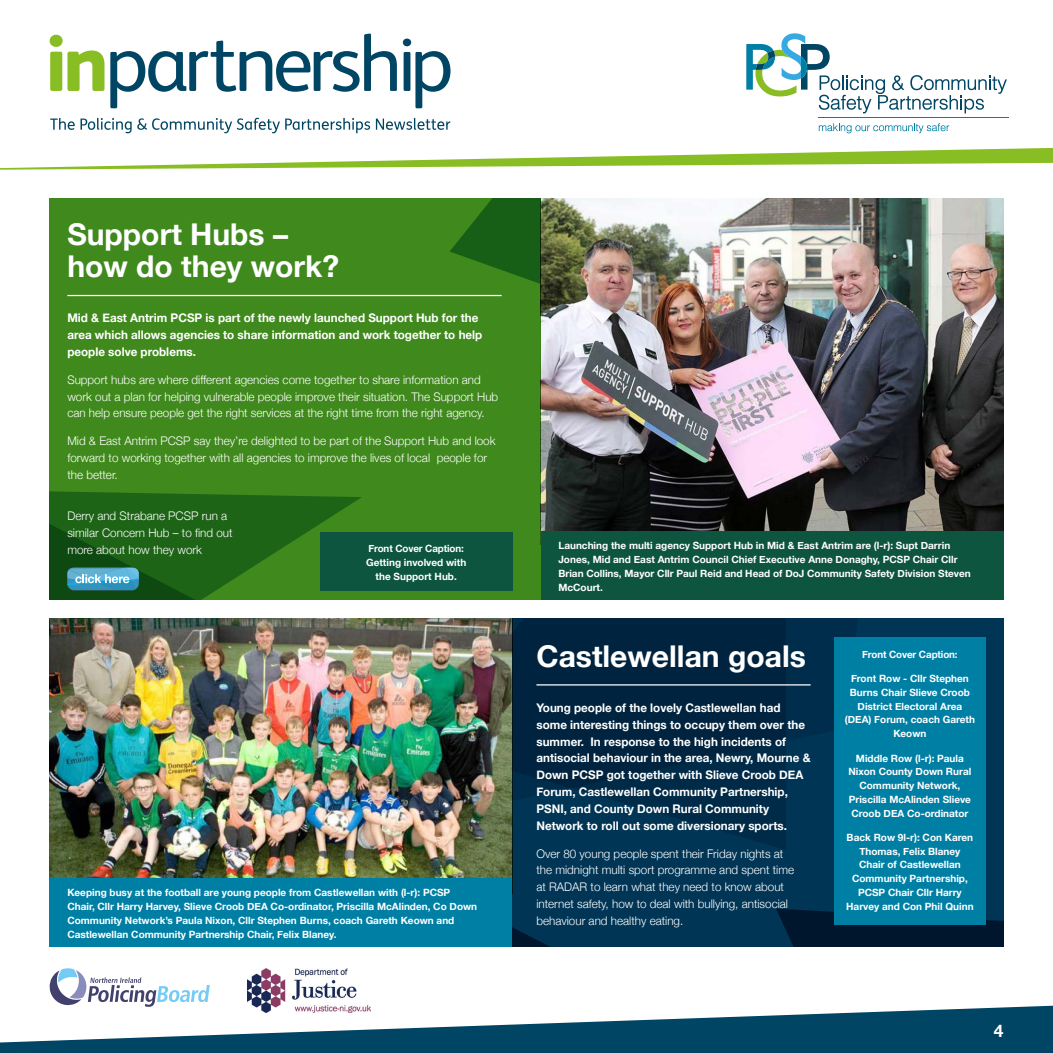
<style>
.page{position:relative;width:1053px;height:1053px;background:#fff}
.page>*{position:absolute;margin:0;border:0;box-sizing:border-box;transform-origin:0 0}
._3_0_Header{font:700 30px/32.5px "Helvetica Neue";color:#fff}
.t1{font:700 17.38px "Helvetica Neue";color:#fff}
._1_0_Body{font:300 11.88px/16.9px "Helvetica Neue";color:#fff}
._2_0_Leadin{font:700 11.88px/16.9px "Helvetica Neue";color:#fff}
._4_0_Caption{font:700 10px/13.8px "Helvetica Neue";color:#fff;text-align:center}
</style>
<div class="page">
<svg style="left:0;top:1005px;width:1052px;height:47px;fill:#004563"></svg>
<svg style="left:7px;top:33px;width:1045px;height:135px"></svg>
<svg style="left:818px;top:123px;width:131px;height:10px"></svg>
<hr style="left:818px;top:117px;width:190px;height:1px;background:#007fa5">
<svg style="left:746px;top:33px;width:260px;height:80px"></svg>
<svg style="left:50px;top:35px;width:54px;height:56px"></svg>
<svg style="left:110px;top:34px;width:287px;height:74px"></svg>
<svg style="left:403px;top:39px;width:47px;height:69px"></svg>
<svg style="left:50px;top:118px;width:320px;height:15px"></svg>
<svg style="left:376px;top:118px;width:74px;height:12px"></svg>
<svg style="left:49px;top:968px;width:161px;height:38px"></svg>
<img style="left:248px;top:968px;width:122px;height:44px">
<img style="left:50px;top:618px;width:462px;height:259px">
<svg style="left:512px;top:618px;width:491px;height:328px;background:#00314f"></svg>
<svg style="left:512px;top:618px;width:274px;height:231px;background:#002844"></svg>
<hr style="left:536px;top:684px;width:274px;height:1px;background:#fff">
<div style="left:50px;top:877px;width:462px;height:69px;background:#007fa5"></div>
<div style="left:834px;top:637px;width:151px;height:288px;background:#007fa5"></div>
<img style="left:540px;top:198px;width:463px;height:332px">
<div style="left:50px;top:198px;width:490px;height:401px;background:#408a1d"></div>
<svg style="left:449px;top:198px;width:91px;height:187px;background:#337c1b"></svg>
<hr style="left:67px;top:295px;width:434px;height:1px;background:#fff">
<div style="left:540px;top:530px;width:463px;height:69px;background:#0e553f"></div>
<div style="left:320px;top:532px;width:192px;height:58px;background:#0e553f"></div>
<svg style="left:50px;top:443px;width:312px;height:156px;background:#2d7421"></svg>
<p class="_3_0_Header" style="left:67px;top:218px;width:273px">Support Hubs – how do they work?</p>
<p class="_2_0_Leadin" style="left:67px;top:310px;width:416px">Mid &amp; East Antrim PCSP is part of the newly launched Support Hub for the area which allows agencies to share information and work together to help people solve problems.</p>
<p class="_1_0_Body" style="left:67px;top:370px;width:432px">Support hubs are where different agencies come together to share information and work out a plan for helping vulnerable people improve their situation. The Support Hub can help ensure people get the right services at the right time from the right agency.</p>
<p class="_1_0_Body" style="left:67px;top:431px;width:429px">Mid &amp; East Antrim PCSP say they’re delighted to be part of the Support Hub and look forward to working together with all agencies to improve the lives of local people for the better.</p>
<p class="_1_0_Body" style="left:67px;top:506px;width:167px">Derry and Strabane PCSP run a similar Concern Hub – to find out more about how they work</p>
<p class="_4_0_Caption" style="left:368px;top:542px;width:97px">Front Cover Caption:</p>
<p class="_4_0_Caption" style="left:366px;top:556px;width:102px">Getting involved with the Support Hub.</p>
<p class="_4_0_Caption" style="left:67px;top:886px;width:411px;text-align:left">Keeping busy at the football are young people from Castlewellan with (l-r): PCSP Chair, Cllr Harry Harvey, Slieve Croob DEA Co-ordinator, Priscilla McAlinden, Co Down Community Network’s Paula Nixon, Cllr Stephen Burns, coach Gareth Keown and Castlewellan Community Partnership Chair, Felix Blaney.</p>
<p class="_4_0_Caption" style="left:558px;top:539px;width:414px;text-align:left">Launching the multi agency Support Hub in Mid &amp; East Antrim are (l-r): Supt Darrin Jones, Mid and East Antrim Council Chief Executive Anne Donaghy, PCSP Chair Cllr Brian Collins, Mayor Cllr Paul Reid and Head of DoJ Community Safety Division Steven McCourt.</p>
<p class="_3_0_Header" style="left:536px;top:640px;width:271px">Castlewellan goals</p>
<p class="_2_0_Leadin" style="left:536px;top:699px;width:276px">Young people of the lovely Castlewellan had some interesting things to occupy them over the summer. In response to the high incidents of antisocial behaviour in the area, Newry, Mourne &amp; Down PCSP got together with Slieve Croob DEA Forum, Castlewellan Community Partnership, PSNI, and County Down Rural Community Network to roll out some diversionary sports.</p>
<p class="_1_0_Body" style="left:536px;top:843px;width:259px">Over 80 young people spent their Friday nights at the midnight multi sport programme and spent time at RADAR to learn what they need to know about internet safety, how to deal with bullying, antisocial behaviour and healthy eating.</p>
<p class="_4_0_Caption" style="left:862px;top:647px;width:97px">Front Cover Caption:</p>
<p class="_4_0_Caption" style="left:844px;top:671px;width:132px">Front Row - Cllr Stephen<br>Burns Chair Slieve Croob<br>District Electoral Area (DEA) Forum, coach Gareth<br>Keown</p>
<p class="_4_0_Caption" style="left:848px;top:751px;width:124px">Middle Row (l-r): Paula<br>Nixon County Down Rural<br>Community Network,<br>Priscilla McAlinden Slieve<br>Croob DEA Co-ordinator</p>
<p class="_4_0_Caption" style="left:846px;top:830px;width:129px">Back Row 9l-r): Con Karen<br>Thomas, Felix Blaney<br>Chair of Castlewellan<br>Community Partnership,<br>PCSP Chair Cllr Harry<br>Harvey and Con Phil Quinn</p>
<h2 class="t1" style="left:993px;top:1016px;width:11px">4</h2>
</div>
